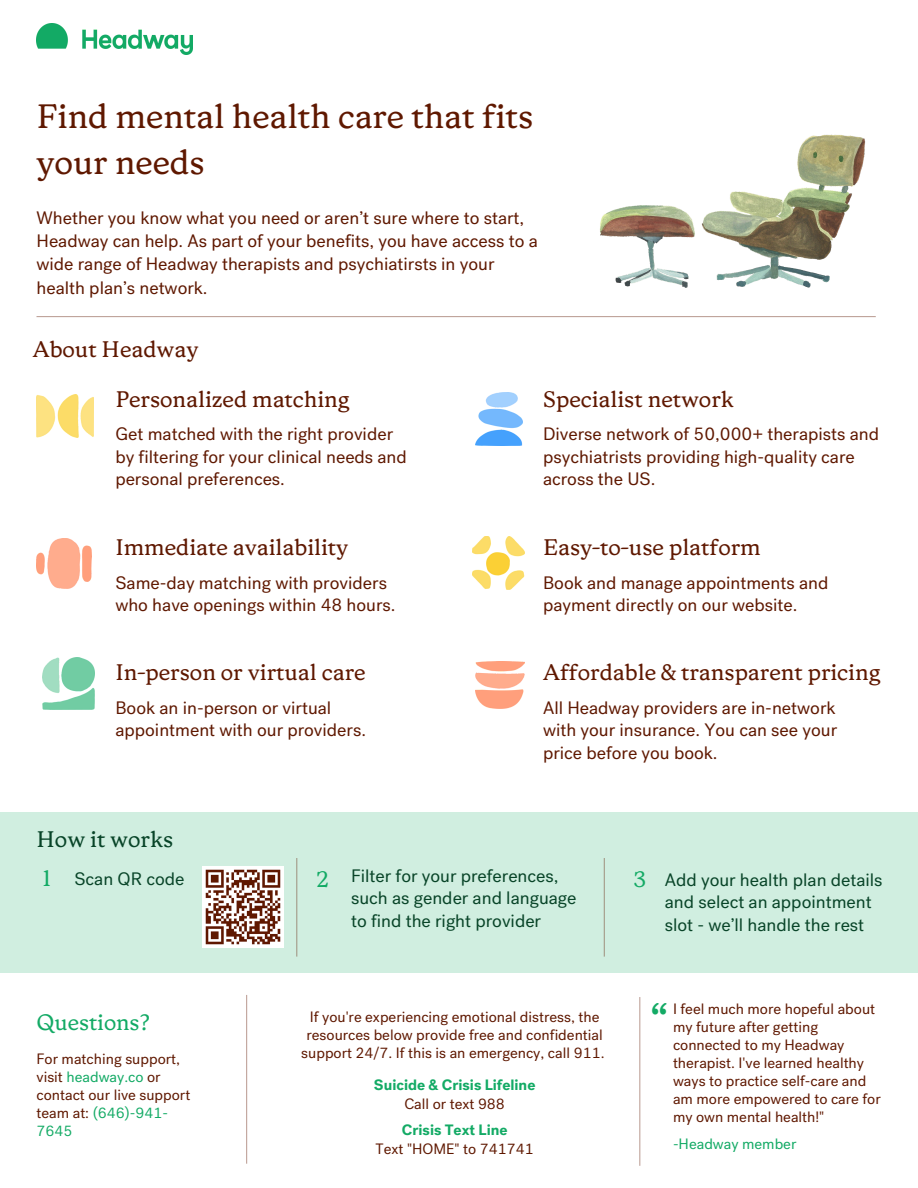
<style>
.page{position:relative;width:918px;height:1188px;background:#fff}
.page>*{position:absolute;margin:0;border:0;box-sizing:border-box;transform-origin:0 0}
.t1{font:45px "VC Honey";color:#13aa65}
.t2{font:36px/46.7px "VC Honey";color:#5f1800}
.t3{font:24px "VC Honey";color:#5f1800}
.t4{font:24px "VC Honey";color:#084428}
.t5{font:24px "VC Honey";color:#13aa65}
.t6{font:23.7px "VC Honey";color:#13aa65}
.t7{font:18px/22.5px "Post Grotesk";color:#5f1800}
.t8{font:18px/22.5px "Post Grotesk";color:#084428}
.t9{font:15px/18px "Post Grotesk";color:#5f1800}
.t10{font:700 15px "Post Grotesk";color:#13aa65}
.t11{font:15px "Post Grotesk";color:#13aa65}
.s1{color:#13aa65}
</style>
<div class="page">
<hr style="left:246px;top:995px;width:1px;height:169px;background:#5f1800">
<hr style="left:639px;top:997px;width:1px;height:169px;background:#5f1800">
<hr style="left:37px;top:316px;width:839px;height:1px;background:#5f1800">
<img style="left:37px;top:394px;width:57px;height:43px">
<img style="left:37px;top:538px;width:55px;height:51px">
<img style="left:42px;top:658px;width:52px;height:52px">
<img style="left:476px;top:393px;width:46px;height:53px">
<img style="left:476px;top:662px;width:48px;height:47px">
<img style="left:473px;top:536px;width:52px;height:53px">
<img style="left:37px;top:24px;width:156px;height:30px">
<img style="left:599px;top:134px;width:267px;height:154px">
<div style="left:0;top:812px;width:918px;height:160px;background:#d0eee0"></div>
<hr style="left:296px;top:858px;width:1px;height:99px;background:#5f1800">
<hr style="left:604px;top:858px;width:1px;height:99px;background:#5f1800">
<img style="left:203px;top:866px;width:81px;height:81px">
<p class="t2" style="left:37px;top:96px;width:498px">Find mental health care that fits your needs</p>
<p class="t7" style="left:37px;top:208px;width:503px;line-height:23.2px">Whether you know what you need or aren’t sure where to start, Headway can help. As part of your benefits, you have access to a wide range of Headway therapists and psychiatirsts in your health plan’s network.</p>
<h3 class="t3" style="left:33px;top:339px;width:167px">About Headway</h3>
<p class="t3" style="left:115px;top:389px;width:236px">Personalized matching</p>
<h2 class="t3" style="left:543px;top:389px;width:192px">Specialist network</h2>
<p class="t7" style="left:115px;top:425px;width:293px">Get matched with the right provider by filtering for your clinical needs and personal preferences.</p>
<h2 class="t7" style="left:543px;top:425px;width:338px">Diverse network of 50,000+ therapists and psychiatrists providing high-quality care across the US.</h2>
<h3 class="t3" style="left:115px;top:538px;width:234px">Immediate availability</h3>
<p class="t3" style="left:543px;top:538px;width:219px">Easy-to-use platform</p>
<h3 class="t7" style="left:115px;top:574px;width:282px">Same-day matching with providers who have openings within 48 hours.</h3>
<h2 class="t7" style="left:543px;top:574px;width:287px">Book and manage appointments and payment directly on our website.</h2>
<h2 class="t3" style="left:115px;top:662px;width:252px">In-person or virtual care</h2>
<h3 class="t3" style="left:543px;top:662px;width:339px">Affordable &amp; transparent pricing</h3>
<p class="t7" style="left:115px;top:699px;width:252px">Book an in-person or virtual appointment with our providers.</p>
<h3 class="t7" style="left:543px;top:699px;width:296px;text-align:justify">All Headway providers are in-network with your insurance. You can see your price before you book.</h3>
<h4 class="t4" style="left:37px;top:830px;width:138px">How it works</h4>
<h2 class="t5" style="left:42px;top:869px;width:10px">1</h2>
<p class="t8" style="left:74px;top:870px;width:112px">Scan QR code</p>
<p class="t8" style="left:351px;top:867px;width:227px">Filter for your preferences, such as gender and language to find the right provider</p>
<p class="t5" style="left:316px;top:870px;width:14px">2</p>
<h4 class="t8" style="left:665px;top:871px;width:219px">Add your health plan details and select an appointment slot - we’ll handle the rest</h4>
<p class="t5" style="left:633px;top:870px;width:14px">3</p>
<p class="t6" style="left:37px;top:1012px;width:115px">Questions?</p>
<p class="t9" style="left:37px;top:1052px;width:155px">For matching support, visit <span class="s1">headway.co</span> or contact our live support team at: <span class="s1">(646)-941-<br>7645</span></p>
<p class="t9" style="left:301px;top:1010px;width:305px;text-align:center">If you're experiencing emotional distress, the resources below provide free and confidential support 24/7. If this is an emergency, call 911.</p>
<h2 class="t10" style="left:374px;top:1080px;width:163px">Suicide &amp; Crisis Lifeline</h2>
<h3 class="t10" style="left:402px;top:1125px;width:107px">Crisis Text Line</h3>
<p class="t9" style="left:404px;top:1097px;width:102px">Call or text 988</p>
<h2 class="t9" style="left:376px;top:1142px;width:160px">Text "HOME" to 741741</h2>
<h2 class="t1" style="left:651px;top:1000px;width:18px">“</h2>
<p class="t9" style="left:673px;top:1002px;width:209px">I feel much more hopeful about my future after getting connected to my Headway therapist. I've learned healthy ways to practice self-care and am more empowered to care for my own mental health!"</p>
<h3 class="t11" style="left:673px;top:1138px;width:125px">-Headway member</h3>
</div>
